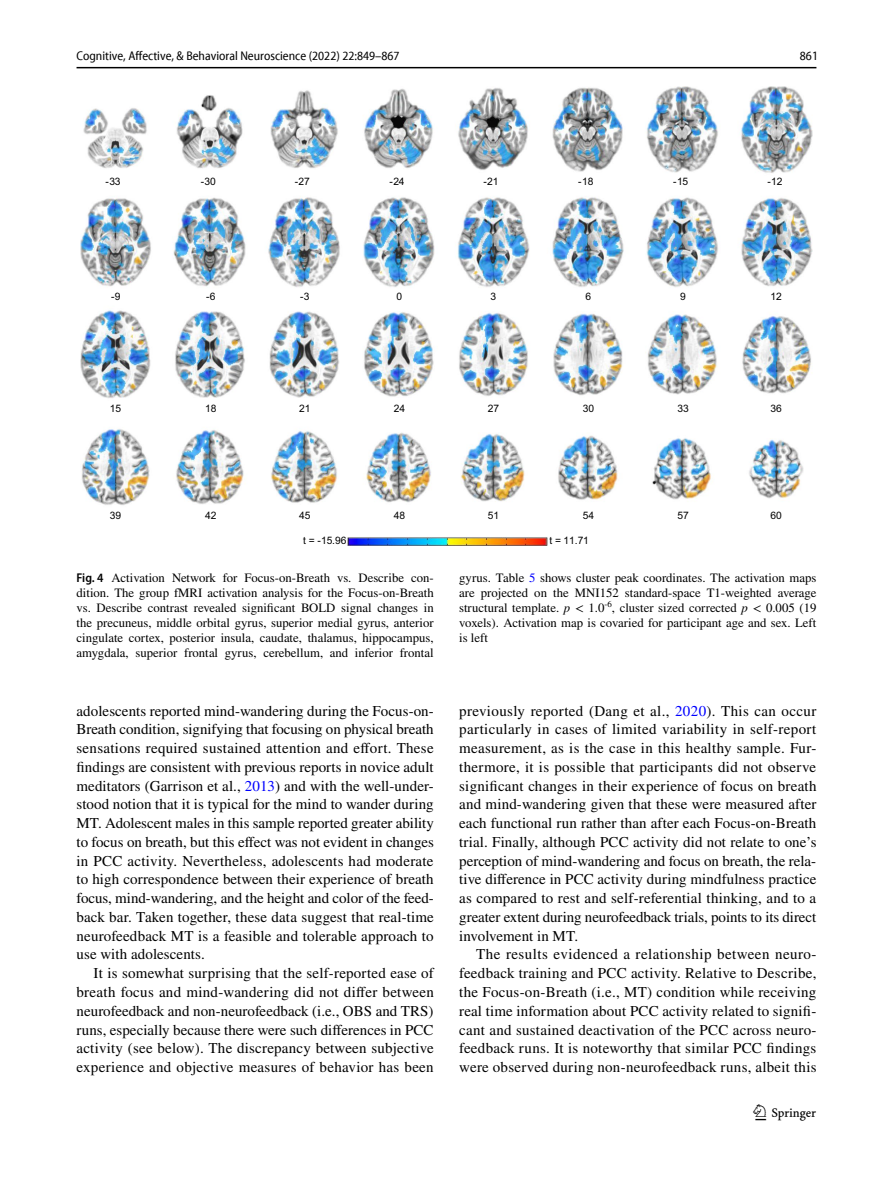
<style>
.page{position:relative;width:893px;height:1187px;background:#fff}
.page>*{position:absolute;margin:0;border:0;box-sizing:border-box;transform-origin:0 0}
.t1{font:22.5px "Springnew Regular 3";color:#000}
.t2{font:15px/18.8px "STIX";letter-spacing:.015em;color:#000;text-align:justify}
.t3{font:12.75px/15px "STIX";color:#000;text-align:justify}
.t4{font:semi-condensed 12.75px "Myriad Pro Unic";color:#000}
.t5{font:10.2px "Arial MT3";letter-spacing:-.01em;color:#000}
.s1{font-family:"Myriad Pro";font-weight:600;font-stretch:semi-condensed}
.s2{color:#00f}
.s3{font-style:italic}
</style>
<div class="page">
<hr style="left:77px;top:67px;width:739px;height:1px;background:#000">
<img style="left:81px;top:87px;width:731px;height:458px">
<p class="t4" style="left:76px;top:51px;width:325px">Cognitive, Affective, &amp; Behavioral Neuroscience (2022) 22:849–867</p>
<p class="t4" style="left:800px;top:51px;width:20px">861</p>
<p class="t5" style="left:106px;top:174px;width:17px">-33</p>
<p class="t5" style="left:390px;top:174px;width:17px">-24</p>
<p class="t5" style="left:201px;top:174px;width:17px">-30</p>
<p class="t5" style="left:295px;top:174px;width:17px">-27</p>
<p class="t5" style="left:483px;top:174px;width:17px">-21</p>
<p class="t5" style="left:578px;top:174px;width:17px">-18</p>
<p class="t5" style="left:673px;top:174px;width:17px">-15</p>
<p class="t5" style="left:767px;top:174px;width:17px">-12</p>
<p class="t5" style="left:111px;top:289px;width:11px">-9</p>
<p class="t5" style="left:206px;top:289px;width:11px">-6</p>
<p class="t5" style="left:300px;top:289px;width:11px">-3</p>
<p class="t5" style="left:397px;top:289px;width:7px">0</p>
<p class="t5" style="left:490px;top:289px;width:7px">3</p>
<p class="t5" style="left:585px;top:289px;width:7px">6</p>
<p class="t5" style="left:680px;top:289px;width:7px">9</p>
<p class="t5" style="left:770px;top:289px;width:13px">12</p>
<p class="t5" style="left:110px;top:401px;width:13px">15</p>
<p class="t5" style="left:205px;top:401px;width:13px">18</p>
<p class="t5" style="left:299px;top:401px;width:13px">21</p>
<p class="t5" style="left:394px;top:401px;width:13px">24</p>
<p class="t5" style="left:488px;top:401px;width:13px">27</p>
<p class="t5" style="left:583px;top:401px;width:13px">30</p>
<p class="t5" style="left:678px;top:401px;width:13px">33</p>
<p class="t5" style="left:770px;top:401px;width:13px">36</p>
<p class="t5" style="left:110px;top:508px;width:13px">39</p>
<p class="t5" style="left:205px;top:508px;width:13px">42</p>
<p class="t5" style="left:299px;top:508px;width:13px">45</p>
<p class="t5" style="left:394px;top:508px;width:13px">48</p>
<p class="t5" style="left:488px;top:508px;width:13px">51</p>
<p class="t5" style="left:583px;top:508px;width:13px">54</p>
<p class="t5" style="left:678px;top:508px;width:13px">57</p>
<p class="t5" style="left:770px;top:508px;width:13px">60</p>
<p class="t5" style="left:303px;top:533px;width:45px">t = -15.96</p>
<p class="t5" style="left:550px;top:533px;width:41px">t = 11.71</p>
<p class="t3" style="left:77px;top:571px;width:359px"><span class="s1">Fig. 4</span> Activation Network for Focus-on-Breath vs. Describe con&shy;dition. The group fMRI activation analysis for the Focus-on-Breath vs. Describe contrast revealed significant BOLD signal changes in the precuneus, middle orbital gyrus, superior medial gyrus, anterior cingulate cortex, posterior insula, caudate, thalamus, hippocampus, amygdala, superior frontal gyrus, cerebellum, and inferior frontal</p>
<p class="t3" style="left:459px;top:571px;width:359px">gyrus. Table <span class="s2">5</span> shows cluster peak coordinates. The activation maps are projected on the MNI152 standard-space T1-weighted average structural template. <span class="s3">p</span> &lt; 1.0<sup>-6</sup>, cluster sized corrected <span class="s3">p</span> &lt; 0.005 (19 voxels). Activation map is covaried for participant age and sex. Left is left</p>
<p class="t2" style="left:77px;top:702px;width:359px">adolescents reported mind-wandering during the Focus-on-Breath condition, signifying that focusing on physical breath sensations required sustained attention and effort. These findings are consistent with previous reports in novice adult meditators (Garrison et al., <span class="s2">2013</span>) and with the well-under&shy;stood notion that it is typical for the mind to wander during MT. Adolescent males in this sample reported greater ability to focus on breath, but this effect was not evident in changes in PCC activity. Nevertheless, adolescents had moderate to high correspondence between their experience of breath focus, mind-wandering, and the height and color of the feed&shy;back bar. Taken together, these data suggest that real-time neurofeedback MT is a feasible and tolerable approach to use with adolescents.</p>
<p class="t2" style="left:77px;top:964px;width:359px;text-indent:17px">It is somewhat surprising that the self-reported ease of breath focus and mind-wandering did not differ between neurofeedback and non-neurofeedback (i.e., OBS and TRS) runs, especially because there were such differences in PCC activity (see below). The discrepancy between subjective experience and objective measures of behavior has been</p>
<p class="t2" style="left:459px;top:702px;width:359px">previously reported (Dang et al., <span class="s2">2020</span>). This can occur particularly in cases of limited variability in self-report measurement, as is the case in this healthy sample. Fur&shy;thermore, it is possible that participants did not observe significant changes in their experience of focus on breath and mind-wandering given that these were measured after each functional run rather than after each Focus-on-Breath trial. Finally, although PCC activity did not relate to one’s perception of mind-wandering and focus on breath, the rela&shy;tive difference in PCC activity during mindfulness practice as compared to rest and self-referential thinking, and to a greater extent during neurofeedback trials, points to its direct involvement in MT.</p>
<p class="t2" style="left:459px;top:946px;width:359px;text-indent:17px">The results evidenced a relationship between neuro&shy;feedback training and PCC activity. Relative to Describe, the Focus-on-Breath (i.e., MT) condition while receiving real time information about PCC activity related to signifi&shy;cant and sustained deactivation of the PCC across neuro&shy;feedback runs. It is noteworthy that similar PCC findings were observed during non-neurofeedback runs, albeit this</p>
<h1 class="t1" style="left:755px;top:1104px;width:62px">1 3</h1>
</div>
